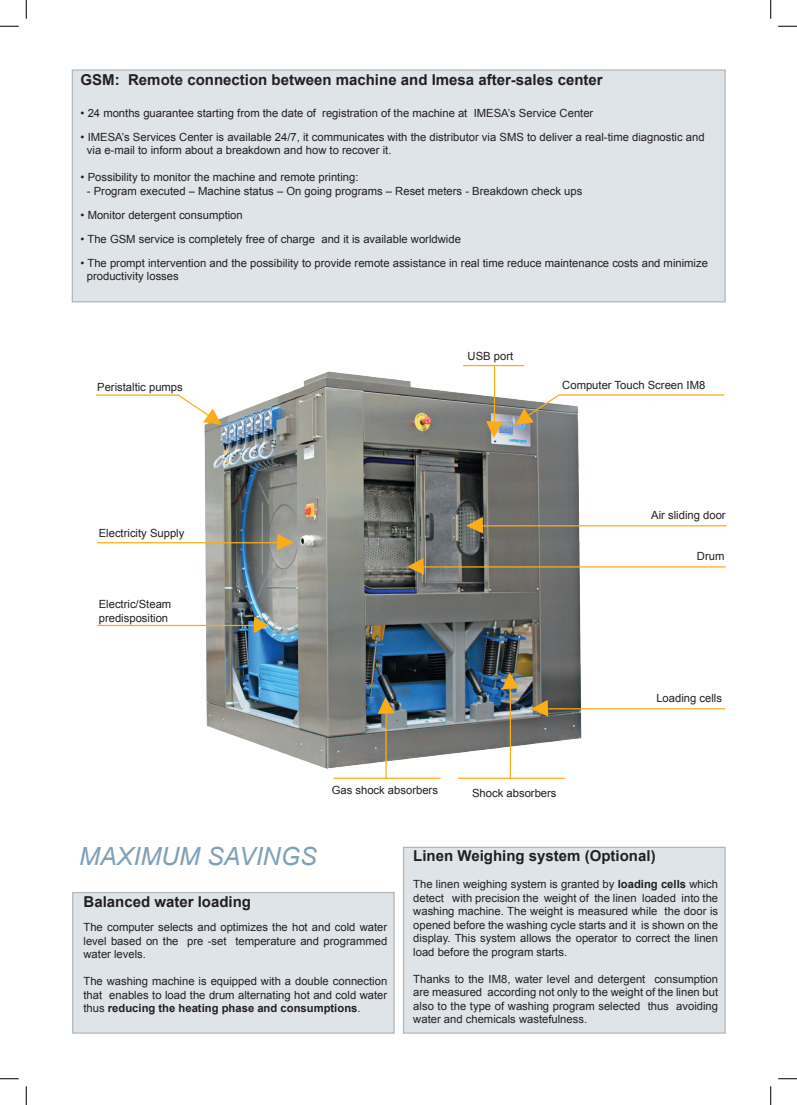
<style>
.page{position:relative;width:797px;height:1105px;background:#fff}
.page>*{position:absolute;margin:0;border:0;box-sizing:border-box;transform-origin:0 0}
.t1{font:italic 25px "Arial";color:#7ea1b7}
.t2{font:700 15px "Arial";color:#231f20}
.t3{font:11.25px/13.5px "Arial";color:#231f20;text-align:justify}
.s1{font-weight:700}
</style>
<div class="page">
<div style="left:72px;top:69px;width:653px;height:233px;background:#dfe4e8;border:1px solid #b2b7bb"></div>
<img style="left:95px;top:364px;width:562px;height:415px">
<svg style="left:176px;top:393px;width:46px;height:32px"></svg>
<svg style="left:515px;top:393px;width:46px;height:32px"></svg>
<hr style="left:96px;top:394px;width:82px;height:2px;background:#faad19">
<svg style="left:277px;top:534px;width:17px;height:16px"></svg>
<hr style="left:97px;top:542px;width:182px;height:1px;background:#faad19">
<svg style="left:486px;top:421px;width:17px;height:17px"></svg>
<hr style="left:494px;top:366px;width:1px;height:64px;background:#faad19">
<svg style="left:254px;top:616px;width:14px;height:17px"></svg>
<hr style="left:97px;top:625px;width:159px;height:1px;background:#faad19">
<hr style="left:463px;top:365px;width:61px;height:1px;background:#faad19">
<hr style="left:559px;top:394px;width:165px;height:2px;background:#faad19">
<svg style="left:466px;top:517px;width:17px;height:17px"></svg>
<svg style="left:407px;top:558px;width:17px;height:17px"></svg>
<svg style="left:531px;top:700px;width:17px;height:17px"></svg>
<hr style="left:480px;top:525px;width:246px;height:1px;background:#faad19">
<hr style="left:420px;top:566px;width:305px;height:1px;background:#faad19">
<hr style="left:548px;top:708px;width:177px;height:1px;background:#faad19">
<svg style="left:502px;top:672px;width:17px;height:17px"></svg>
<hr style="left:510px;top:686px;width:1px;height:92px;background:#faad19">
<hr style="left:458px;top:778px;width:107px;height:1px;background:#faad19">
<svg style="left:377px;top:697px;width:17px;height:17px"></svg>
<hr style="left:385px;top:709px;width:1px;height:69px;background:#faad19">
<hr style="left:334px;top:778px;width:106px;height:1px;background:#faad19">
<div style="left:403px;top:847px;width:322px;height:187px;background:#dfe4e8;border:1px solid #b2b7bb"></div>
<div style="left:72px;top:892px;width:322px;height:142px;background:#dfe4e8;border:1px solid #b2b7bb"></div>
<svg style="left:0;top:25px;width:19px;height:2px"></svg>
<svg style="left:778px;top:25px;width:19px;height:2px"></svg>
<svg style="left:0;top:1078px;width:19px;height:1px"></svg>
<svg style="left:778px;top:1078px;width:19px;height:1px"></svg>
<svg style="left:25px;top:0;width:2px;height:19px"></svg>
<svg style="left:25px;top:1086px;width:2px;height:19px"></svg>
<svg style="left:770px;top:0;width:1px;height:19px"></svg>
<svg style="left:770px;top:1086px;width:1px;height:19px"></svg>
<h2 class="t2" style="left:81px;top:70px;width:523px">GSM: Remote connection between machine and Imesa after-sales center</h2>
<p class="t3" style="left:81px;top:106px;width:514px">• 24 months guarantee starting from the date of registration of the machine at IMESA’s Service Center</p>
<p class="t3" style="left:87px;top:130px;width:619px;text-indent:-6px">• IMESA’s Services Center is available 24/7, it communicates with the distributor via SMS to deliver a real-time diagnostic and via e-mail to inform about a breakdown and how to recover it.</p>
<p class="t3" style="left:81px;top:171px;width:279px">• Possibility to monitor the machine and remote printing:</p>
<p class="t3" style="left:87px;top:184px;width:497px">- Program executed – Machine status – On going programs – Reset meters - Breakdown check ups</p>
<p class="t3" style="left:81px;top:208px;width:164px">• Monitor detergent consumption</p>
<p class="t3" style="left:81px;top:232px;width:382px">• The GSM service is completely free of charge and it is available worldwide</p>
<p class="t3" style="left:87px;top:256px;width:622px;text-indent:-6px">• The prompt intervention and the possibility to provide remote assistance in real time reduce maintenance costs and minimize productivity losses</p>
<p class="t3" style="left:97px;top:380px;width:87px">Peristaltic pumps</p>
<p class="t3" style="left:99px;top:526px;width:87px">Electricity Supply</p>
<p class="t3" style="left:99px;top:597px;width:74px">Electric/Steam predisposition</p>
<p class="t3" style="left:467px;top:350px;width:47px">USB port</p>
<p class="t3" style="left:562px;top:379px;width:144px">Computer Touch Screen IM8</p>
<p class="t3" style="left:651px;top:509px;width:76px">Air sliding door</p>
<p class="t3" style="left:697px;top:549px;width:29px">Drum</p>
<p class="t3" style="left:332px;top:784px;width:108px">Gas shock absorbers</p>
<p class="t3" style="left:472px;top:787px;width:86px">Shock absorbers</p>
<p class="t3" style="left:656px;top:692px;width:67px">Loading cells</p>
<h1 class="t1" style="left:79px;top:840px;width:239px">MAXIMUM SAVINGS</h1>
<h2 class="t2" style="left:83px;top:891px;width:169px">Balanced water loading</h2>
<p class="t3" style="left:83px;top:920px;width:305px">The computer selects and optimizes the hot and cold water level based on the pre -set temperature and programmed water levels.</p>
<p class="t3" style="left:83px;top:974px;width:305px">The washing machine is equipped with a double connection that enables to load the drum alternating hot and cold water thus <span class="s1">reducing the heating phase and consumptions</span>.</p>
<h2 class="t2" style="left:413px;top:846px;width:244px">Linen Weighing system (Optional)</h2>
<p class="t3" style="left:413px;top:878px;width:306px">The linen weighing system is granted by <span class="s1">loading cells</span> which detect with precision the weight of the linen loaded into the washing machine. The weight is measured while the door is opened before the washing cycle starts and it is shown on the display. This system allows the operator to correct the linen load before the program starts.</p>
<p class="t3" style="left:413px;top:972px;width:306px">Thanks to the IM8, water level and detergent consumption are measured according not only to the weight of the linen but also to the type of washing program selected thus avoiding water and chemicals wastefulness.</p>
</div>
